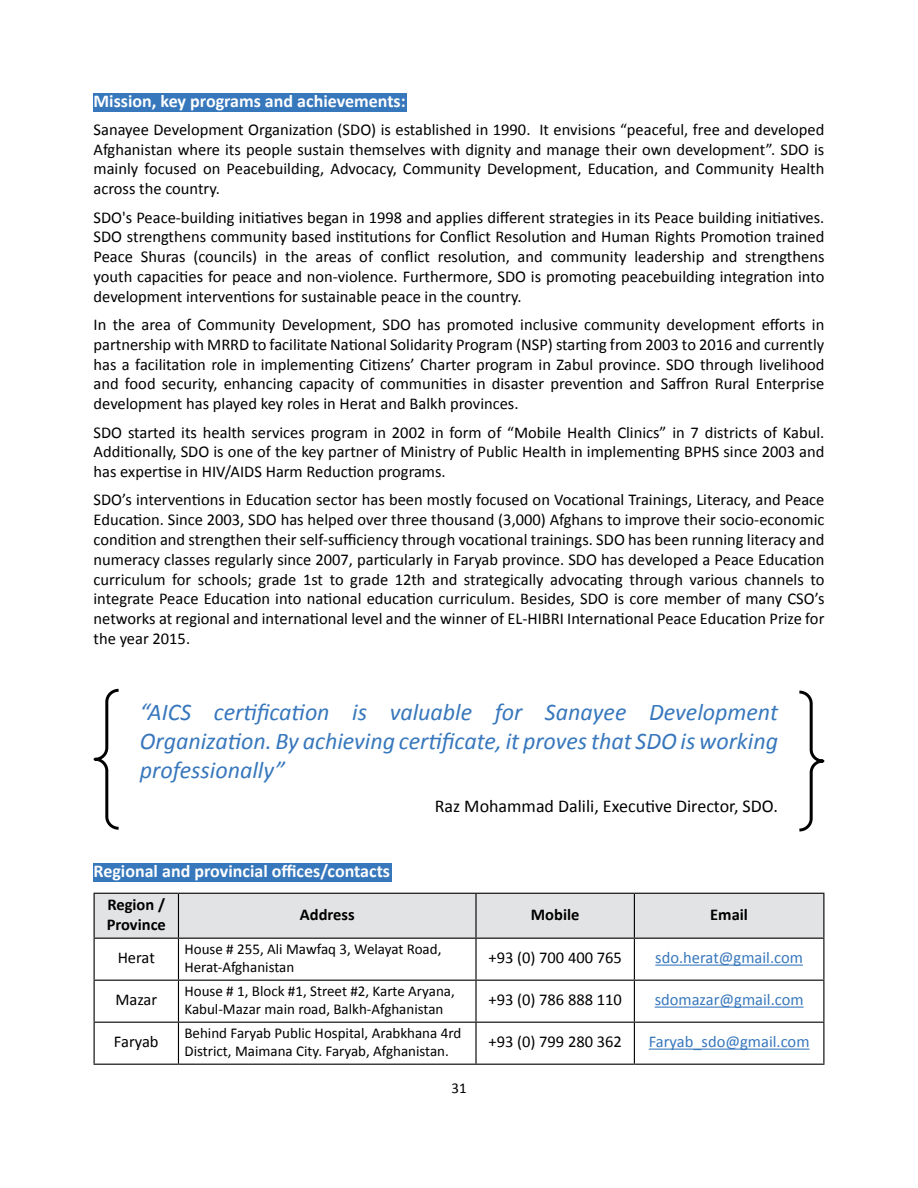
<style>
.page{position:relative;width:918px;height:1188px;background:#fff}
.page>*{position:absolute;margin:0;border:0;box-sizing:border-box;transform-origin:0 0}
.t1{font:italic 24px/28.8px "Calibri";color:#3777bc}
.t2{font:700 18px "Calibri";color:#fff}
.t3{font:18px "Calibri";color:#000}
.t4{font:16.5px/19.8px "Calibri";color:#000;text-align:justify}
.t5{font:16.5px "Calibri";color:#3777bc}
.t6{font:700 16.5px "Calibri";color:#000}
.t7{font:15px/24px "Calibri";color:#000}
</style>
<div class="page">
<svg style="left:94px;top:689px;width:25px;height:141px"></svg>
<svg style="left:799px;top:691px;width:25px;height:140px"></svg>
<div style="left:94px;top:94px;width:313px;height:18px;background:#3777bc"></div>
<div style="left:94px;top:864px;width:298px;height:18px;background:#3777bc"></div>
<div style="left:95px;top:894px;width:728px;height:44px;background:#e2e3e4"></div>
<hr style="left:94px;top:893px;width:84px;height:1px;background:#000">
<hr style="left:94px;top:894px;width:1px;height:44px;background:#000">
<hr style="left:178px;top:893px;width:298px;height:1px;background:#000">
<hr style="left:178px;top:894px;width:1px;height:44px;background:#000">
<hr style="left:476px;top:893px;width:158px;height:1px;background:#000">
<hr style="left:475px;top:894px;width:2px;height:44px;background:#000">
<hr style="left:634px;top:893px;width:190px;height:1px;background:#000">
<hr style="left:634px;top:894px;width:1px;height:44px;background:#000">
<hr style="left:823px;top:894px;width:1px;height:44px;background:#000">
<hr style="left:94px;top:938px;width:84px;height:1px;background:#000">
<hr style="left:94px;top:939px;width:1px;height:41px;background:#000">
<hr style="left:178px;top:938px;width:298px;height:1px;background:#000">
<hr style="left:178px;top:939px;width:1px;height:41px;background:#000">
<hr style="left:476px;top:938px;width:158px;height:1px;background:#000">
<hr style="left:475px;top:939px;width:2px;height:41px;background:#000">
<hr style="left:634px;top:938px;width:190px;height:1px;background:#000">
<hr style="left:634px;top:939px;width:1px;height:41px;background:#000">
<hr style="left:823px;top:939px;width:1px;height:41px;background:#000">
<hr style="left:94px;top:980px;width:84px;height:1px;background:#000">
<hr style="left:94px;top:981px;width:1px;height:41px;background:#000">
<hr style="left:178px;top:980px;width:298px;height:1px;background:#000">
<hr style="left:178px;top:981px;width:1px;height:41px;background:#000">
<hr style="left:476px;top:980px;width:158px;height:1px;background:#000">
<hr style="left:475px;top:981px;width:2px;height:41px;background:#000">
<hr style="left:634px;top:980px;width:190px;height:1px;background:#000">
<hr style="left:634px;top:981px;width:1px;height:41px;background:#000">
<hr style="left:823px;top:981px;width:1px;height:41px;background:#000">
<hr style="left:94px;top:1022px;width:84px;height:1px;background:#000">
<hr style="left:94px;top:1023px;width:1px;height:41px;background:#000">
<hr style="left:178px;top:1022px;width:298px;height:1px;background:#000">
<hr style="left:178px;top:1023px;width:1px;height:41px;background:#000">
<hr style="left:476px;top:1022px;width:158px;height:1px;background:#000">
<hr style="left:475px;top:1023px;width:2px;height:41px;background:#000">
<hr style="left:634px;top:1022px;width:190px;height:1px;background:#000">
<hr style="left:634px;top:1023px;width:1px;height:41px;background:#000">
<hr style="left:823px;top:1023px;width:1px;height:41px;background:#000">
<hr style="left:94px;top:1064px;width:84px;height:1px;background:#000">
<hr style="left:178px;top:1064px;width:298px;height:1px;background:#000">
<hr style="left:476px;top:1064px;width:158px;height:1px;background:#000">
<hr style="left:634px;top:1064px;width:190px;height:1px;background:#000">
<hr style="left:655px;top:965px;width:148px;height:1px;background:#3777bc">
<hr style="left:655px;top:1007px;width:149px;height:1px;background:#3777bc">
<hr style="left:649px;top:1049px;width:161px;height:1px;background:#3777bc">
<p class="t2" style="left:94px;top:90px;width:314px">Mission, key programs and achievements:</p>
<p class="t4" style="left:94px;top:119px;width:732px;text-align:left">Sanayee Development Organization (SDO) is established in 1990.<br>Afghanistan where its people sustain themselves with dignity and manage their own development .” SDO is mainly focused on Peacebuilding, Advocacy, Community Development, Education, and Community Health across the country.</p>
<p class="t4" style="left:94px;top:206px;width:732px;text-align:right">SDO s' Peace-building initiatives began in 1998 and applies different strategies in its Peace building initiatives.<br>SDO strengthens community based institutions for Confl ict Resolution and Human Rights Promotion trained strengthens</p>
<p class="t4" style="left:539px;top:119px;width:286px">It envisions “peaceful, free and developed</p>
<p class="t4" style="left:193px;top:246px;width:65px">(councils)</p>
<p class="t4" style="left:359px;top:246px;width:15px">of</p>
<p class="t4" style="left:381px;top:246px;width:51px">confl ict</p>
<p class="t4" style="left:141px;top:246px;width:46px">Shuras</p>
<p class="t4" style="left:285px;top:246px;width:24px">the</p>
<p class="t4" style="left:438px;top:246px;width:74px">resolution,</p>
<p class="t4" style="left:635px;top:246px;width:71px">leadership</p>
<p class="t4" style="left:518px;top:246px;width:27px">and</p>
<p class="t4" style="left:712px;top:246px;width:27px">and</p>
<p class="t4" style="left:265px;top:246px;width:14px">in</p>
<p class="t4" style="left:551px;top:246px;width:78px">community</p>
<p class="t4" style="left:94px;top:246px;width:732px;text-align:left">Peace<br>youth capacities for peace and non-violence. Furthermore, SDO is promoting peacebuilding integration into development interventions for sustainable peace in the country.</p>
<p class="t4" style="left:94px;top:314px;width:732px">In the area of Community Development, SDO has promoted inclusive community development efforts in partnership with MRRD to facilitate National Solidarity Program (NSP) starting from 2003 to 2016 and currently has a facilitation role in implementing Citizens’ Charter program in Zabul province. SDO through livelihood and food security, enhancing capacity of communities in disaster prevention and Saffron Rural Enterprise development has played key roles in Herat and Balkh provinces.</p>
<p class="t4" style="left:94px;top:421px;width:732px">SDO started its health services program in 2002 in form of “Mobile Health Clinics” in 7 districts of Kabul.<br>Additionally, SDO is one of the key partner of Ministry of Public Health in implementing BPHS since 2003 and has expertise in HIV/AIDS Harm Reduction programs.</p>
<p class="t4" style="left:94px;top:489px;width:732px">SDO s’ interventions in Education sector has been mostly focused on Vocational Trainings, Literacy, and Peace Education. Since 2003, SDO has helped over three thousand (3,000) Afghans to improve their socio-economic condition and strengthen their self-sufficiency through vocational trainings. SDO has been running literacy and numeracy classes regularly since 2007, particularly in Faryab province. SDO has developed a Peace Education curriculum for schools; grade 1st to grade 12th and strategically advocating through various channels to integrate Peace Education into national education curriculum. Besides, SDO is core member of many CSO s’ networks at regional and international level and the winner of EL-HIBRI International Peace Education Prize for the year 2015.</p>
<p class="t4" style="left:316px;top:246px;width:38px">areas</p>
<h1 class="t1" style="left:140px;top:697px;width:640px">“AICS<br>Organization. By achieving certificate it, proves that SDO is working professionally“</h1>
<p class="t3" style="left:435px;top:795px;width:345px">Raz Mohammad Dalili, Executive Director, SDO.</p>
<h1 class="t1" style="left:214px;top:697px;width:117px">certification</h1>
<h1 class="t1" style="left:495px;top:697px;width:29px">for</h1>
<h1 class="t1" style="left:390px;top:697px;width:84px">valuable</h1>
<h1 class="t1" style="left:649px;top:697px;width:130px">Development</h1>
<h1 class="t1" style="left:352px;top:697px;width:16px">is</h1>
<h1 class="t1" style="left:545px;top:697px;width:83px">Sanayee</h1>
<p class="t2" style="left:94px;top:860px;width:298px">Regional and provincial offices/contacts</p>
<p class="t6" style="left:107px;top:894px;width:59px">Region /</p>
<p class="t6" style="left:300px;top:904px;width:56px">Address</p>
<p class="t6" style="left:107px;top:914px;width:61px">Province</p>
<p class="t6" style="left:531px;top:904px;width:50px">Mobile</p>
<p class="t6" style="left:710px;top:904px;width:39px">Email</p>
<p class="t7" style="left:184px;top:936px;width:258px">House # 255, Ali Mawfaq 3, Welayat Road,</p>
<p class="t4" style="left:488px;top:947px;width:135px">+93 0( ) 700 400 765</p>
<p class="t4" style="left:118px;top:947px;width:39px">Herat</p>
<p class="t5" style="left:655px;top:948px;width:149px">sdo.herat@gmail.com</p>
<p class="t7" style="left:184px;top:954px;width:272px">Herat-Afghanistan<br>House # 1, Block #1, Street #2, Karte Aryana,</p>
<p class="t4" style="left:488px;top:989px;width:135px">+93 0( ) 786 888 110</p>
<p class="t4" style="left:115px;top:989px;width:43px">Mazar</p>
<p class="t5" style="left:655px;top:990px;width:150px">sdomazar@gmail.com</p>
<p class="t7" style="left:184px;top:996px;width:278px">Kabul-Mazar main road, Balkh-Afghanistan<br>Behind Faryab Public Hospital, Arabkhana 4rd</p>
<p class="t4" style="left:488px;top:1031px;width:135px">+93 0( ) 799 280 362</p>
<p class="t4" style="left:114px;top:1031px;width:46px">Faryab</p>
<p class="t5" style="left:649px;top:1032px;width:162px">Faryab_sdo@gmail.com</p>
<p class="t7" style="left:184px;top:1038px;width:266px">District, Maimana City. Faryab, Afghanistan.</p>
<p class="t7" style="left:451px;top:1075px;width:17px">31</p>
</div>
